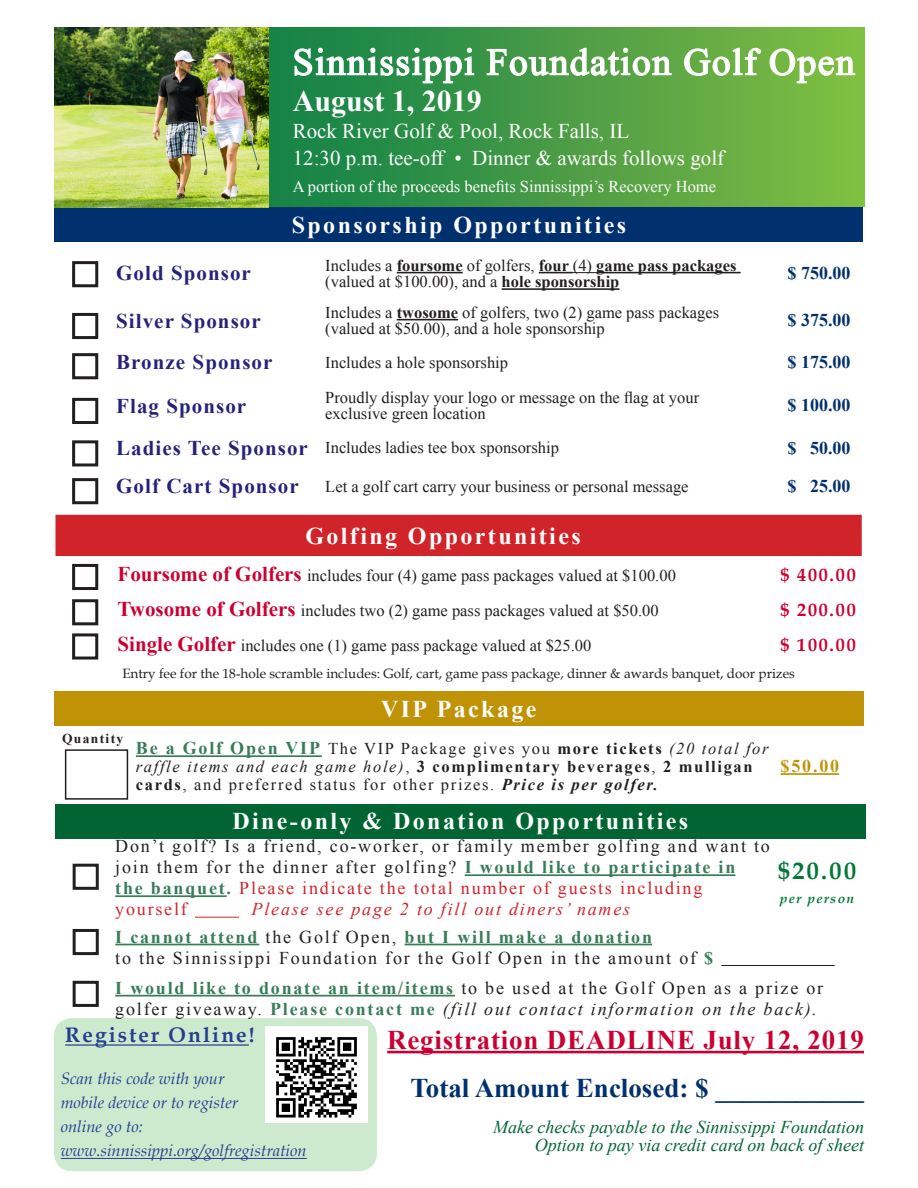
<style>
.page{position:relative;width:918px;height:1188px;background:#fff}
.page>*{position:absolute;margin:0;border:0;box-sizing:border-box;transform-origin:0 0}
.t1{font:37.5px "Times New Roman";letter-spacing:.04em;color:#fff}
.t2{font:700 30px "Times New Roman";color:#fff}
.t3{font:700 27px "Times New Roman";color:#00306d}
.t4{font:700 27px "Times New Roman";letter-spacing:.03em;color:#cb0032}
.t5{font:700 24px "Times New Roman";letter-spacing:.1em;color:#fff}
.t6{font:700 24px "Book Antiqua";color:#007836}
.t7{font:700 21px "Times New Roman";letter-spacing:.05em;color:#252279}
.t8{font:21px "Times New Roman";color:#fff}
.t9{font:700 21px "Book Antiqua";letter-spacing:.1em;color:#253f8e}
.t10{font:18px/21px "Times New Roman";letter-spacing:.1em;color:#231f20}
.t11{font:italic 18px "Times New Roman";color:#016533}
.t12{font:18px "Times New Roman";letter-spacing:.1em;color:#d1232a}
.t13{font:700 18px "Times New Roman";color:#00306d}
.t14{font:italic 18px "Times New Roman";letter-spacing:.1em;color:#d1232a}
.t15{font:700 18px "Book Antiqua";letter-spacing:.1em;color:#cb0032}
.t16{font:700 18px "Times New Roman";color:#c09307}
.t17{font:16.5px/16.5px "Times New Roman";color:#231f20}
.t18{font:16.5px/18px "Times New Roman";letter-spacing:.1em;color:#231f20}
.t19{font:italic 16.5px/24px "Book Antiqua";color:#253f8e}
.t20{font:16.5px "Times New Roman";color:#fff}
.t21{font:13.5px "Book Antiqua";color:#231f20}
.t22{font:italic 700 13.5px "Book Antiqua";letter-spacing:.1em;color:#007836}
.t23{font:700 13.5px "Times New Roman";letter-spacing:.1em;color:#231f20}
.s1{font-weight:700}
.s2{font-weight:700;font-size:21px;color:#cb0032}
.s3{font-weight:700;font-size:18px;color:#387c58}
.s4{font-style:italic}
.s5{font-weight:700;font-style:italic}
.s6{font-weight:700;color:#387c58}
</style>
<div class="page">
<div style="left:54px;top:1018px;width:323px;height:153px;background:#cdeacf;border-radius:18px"></div>
<svg style="left:269px;top:28px;width:596px;height:179px;background:#4a9e45"></svg>
<div style="left:72px;top:564px;width:26px;height:26px;border:3px solid #231f20"></div>
<div style="left:72px;top:599px;width:26px;height:26px;border:3px solid #231f20"></div>
<div style="left:72px;top:633px;width:26px;height:27px;border:3px solid #231f20"></div>
<div style="left:56px;top:515px;width:806px;height:41px;background:#d1232a"></div>
<div style="left:72px;top:261px;width:26px;height:26px;border:3px solid #231f20"></div>
<div style="left:72px;top:313px;width:26px;height:26px;border:3px solid #231f20"></div>
<div style="left:72px;top:353px;width:26px;height:26px;border:3px solid #231f20"></div>
<div style="left:72px;top:398px;width:26px;height:26px;border:3px solid #231f20"></div>
<div style="left:72px;top:440px;width:26px;height:26px;border:3px solid #231f20"></div>
<div style="left:72px;top:478px;width:26px;height:26px;border:3px solid #231f20"></div>
<hr style="left:397px;top:272px;width:66px;height:1px;background:#231f20">
<hr style="left:539px;top:272px;width:34px;height:1px;background:#231f20">
<svg style="left:573px;top:272px;width:23px;height:1px"></svg>
<hr style="left:596px;top:272px;width:145px;height:1px;background:#231f20">
<hr style="left:502px;top:288px;width:117px;height:2px;background:#231f20">
<hr style="left:397px;top:319px;width:61px;height:1px;background:#231f20">
<div style="left:55px;top:207px;width:808px;height:35px;background:#00306d"></div>
<div style="left:73px;top:929px;width:26px;height:26px;border:3px solid #231f20"></div>
<div style="left:73px;top:981px;width:26px;height:26px;border:3px solid #231f20"></div>
<div style="left:73px;top:864px;width:26px;height:26px;border:3px solid #231f20"></div>
<hr style="left:465px;top:874px;width:270px;height:2px;background:#387c58">
<hr style="left:115px;top:895px;width:112px;height:2px;background:#387c58">
<hr style="left:195px;top:917px;width:44px;height:1px;background:#d1232a">
<hr style="left:115px;top:944px;width:144px;height:1px;background:#387c58">
<hr style="left:405px;top:944px;width:247px;height:1px;background:#387c58">
<hr style="left:721px;top:965px;width:114px;height:1px;background:#231f20">
<hr style="left:115px;top:995px;width:340px;height:2px;background:#387c58">
<div style="left:55px;top:804px;width:811px;height:34px;background:#016533"></div>
<hr style="left:387px;top:1051px;width:477px;height:2px;background:#cb0032">
<img style="left:266px;top:1026px;width:102px;height:97px">
<div style="left:54px;top:691px;width:810px;height:35px;background:#c09307"></div>
<hr style="left:136px;top:755px;width:186px;height:2px;background:#387c58">
<hr style="left:781px;top:773px;width:58px;height:2px;background:#c09307">
<div style="left:65px;top:749px;width:63px;height:51px;border:2px solid #231f20"></div>
<hr style="left:65px;top:1044px;width:184px;height:2px;background:#253f8e">
<hr style="left:61px;top:1158px;width:246px;height:1px;background:#253f8e">
<svg style="left:294px;top:47px;width:181px;height:37px;background:#57a671"></svg>
<svg style="left:486px;top:47px;width:186px;height:30px;background:#7cb776"></svg>
<svg style="left:683px;top:47px;width:79px;height:30px;background:#8fc374"></svg>
<svg style="left:769px;top:48px;width:87px;height:36px;background:#95c96c"></svg>
<img style="left:54px;top:27px;width:215px;height:180px">
<p class="t1" style="left:293px;top:37px;width:564px">Sinnissippi Foundation Golf Open</p>
<p class="t2" style="left:293px;top:80px;width:191px">August 1, 2019</p>
<p class="t8" style="left:293px;top:116px;width:338px">Rock River Golf &amp; Pool, Rock Falls, IL</p>
<p class="t8" style="left:293px;top:143px;width:433px">12:30 p.m. tee-off • Dinner &amp; awards follows golf</p>
<p class="t20" style="left:293px;top:175px;width:425px">A portion of the proceeds benefits Sinnissippi’s Recovery Home</p>
<p class="t5" style="left:292px;top:208px;width:336px">Sponsorship Opportunities</p>
<p class="t7" style="left:116px;top:259px;width:136px">Gold Sponsor</p>
<p class="t17" style="left:325px;top:257px;width:413px">Includes a <span class="s1">foursome</span> of golfers, <span class="s1">four</span> (4) <span class="s1">game pass packages </span>(valued at $100.00), and a <span class="s1">hole sponsorship</span></p>
<p class="t13" style="left:788px;top:261px;width:64px">$ 750.00</p>
<p class="t7" style="left:116px;top:306px;width:146px">Silver Sponsor</p>
<p class="t17" style="left:325px;top:304px;width:396px">Includes a <span class="s1">twosome</span> of golfers, two (2) game pass packages (valued at $50.00), and a hole sponsorship</p>
<p class="t13" style="left:788px;top:308px;width:64px">$ 375.00</p>
<p class="t7" style="left:116px;top:348px;width:158px">Bronze Sponsor</p>
<p class="t17" style="left:325px;top:354px;width:184px">Includes a hole sponsorship</p>
<p class="t13" style="left:788px;top:350px;width:64px">$ 175.00</p>
<p class="t7" style="left:116px;top:391px;width:131px">Flag Sponsor</p>
<p class="t17" style="left:325px;top:389px;width:375px">Proudly display your logo or message on the flag at your exclusive green location</p>
<p class="t13" style="left:788px;top:393px;width:64px">$ 100.00</p>
<p class="t7" style="left:116px;top:433px;width:193px">Ladies Tee Sponsor</p>
<p class="t17" style="left:325px;top:439px;width:235px">Includes ladies tee box sponsorship</p>
<p class="t13" style="left:788px;top:435px;width:64px">$ 50.00</p>
<p class="t7" style="left:116px;top:472px;width:184px">Golf Cart Sponsor</p>
<p class="t17" style="left:325px;top:478px;width:365px">Let a golf cart carry your business or personal message</p>
<p class="t13" style="left:788px;top:474px;width:64px">$ 25.00</p>
<p class="t5" style="left:305px;top:519px;width:277px">Golfing Opportunities</p>
<p class="t17" style="left:118px;top:567px;width:560px"><span class="s2">Foursome of Golfers</span> includes four (4) game pass packages valued at $100.00</p>
<p class="t15" style="left:781px;top:562px;width:77px">$ 400.00</p>
<p class="t17" style="left:118px;top:602px;width:543px"><span class="s2">Twosome of Golfers</span> includes two (2) game pass packages valued at $50.00</p>
<p class="t15" style="left:781px;top:597px;width:77px">$ 200.00</p>
<p class="t17" style="left:118px;top:637px;width:475px"><span class="s2">Single Golfer</span> includes one (1) game pass package valued at $25.00</p>
<p class="t15" style="left:781px;top:632px;width:77px">$ 100.00</p>
<p class="t21" style="left:122px;top:664px;width:674px">Entry fee for the 18-hole scramble includes: Golf, cart, game pass package, dinner &amp; awards banquet, door prizes</p>
<p class="t23" style="left:62px;top:729px;width:63px">Quantity</p>
<p class="t5" style="left:381px;top:692px;width:157px">VIP Package</p>
<p class="t18" style="left:136px;top:739px;width:634px"><span class="s3">Be a Golf Open VIP</span> The VIP Package gives you <span class="s1">more tickets</span> <span class="s4">(20 total for raffle items and each game hole)</span>, <span class="s1">3 complimentary beverages</span>, <span class="s1">2 mulligan cards</span>, and preferred status for other prizes. <span class="s5">Price is per golfer.</span></p>
<p class="t5" style="left:232px;top:805px;width:457px">Dine-only &amp; Donation Opportunities</p>
<p class="t16" style="left:781px;top:754px;width:60px">$50.00</p>
<p class="t10" style="left:115px;top:835px;width:656px">Don’t golf? Is a friend, co-worker, or family member golfing and want to join them for the dinner after golfing? <span class="s6">I would like to participate in</span></p>
<p class="t12" style="left:115px;top:876px;width:589px"><span class="s6">the banquet.</span> Please indicate the total number of guests including</p>
<p class="t12" style="left:115px;top:897px;width:73px">yourself</p>
<p class="t14" style="left:252px;top:897px;width:380px">Please see page 2 to fill out diners’ names</p>
<p class="t10" style="left:115px;top:926px;width:599px"><span class="s6">I cannot attend</span> the Golf Open, <span class="s6">but I will make a donation<br></span>to the Sinnissippi Foundation for the Golf Open in the amount of <span class="s6">$</span></p>
<p class="t10" style="left:115px;top:977px;width:710px"><span class="s6">I would like to donate an item/items</span> to be used at the Golf Open as a prize or golfer giveaway. <span class="s6">Please contact me</span> <span class="s4">(fill out contact information on the back).</span></p>
<p class="t6" style="left:778px;top:855px;width:79px">$20.00</p>
<p class="t22" style="left:780px;top:889px;width:76px">per person</p>
<p class="t9" style="left:65px;top:1021px;width:191px">Register Online!</p>
<p class="t19" style="left:61px;top:1066px;width:179px">Scan this code with your mobile device or to register online go to:</p>
<p class="t19" style="left:61px;top:1138px;width:247px">www.sinnissippi.org/golfregistration</p>
<p class="t4" style="left:387px;top:1021px;width:478px">Registration DEADLINE July 12, 2019</p>
<p class="t3" style="left:410px;top:1069px;width:455px">Total Amount Enclosed: $ ___________</p>
<p class="t11" style="left:493px;top:1115px;width:372px">Make checks payable to the Sinnissippi Foundation</p>
<p class="t11" style="left:535px;top:1133px;width:331px">Option to pay via credit card on back of sheet</p>
</div>
